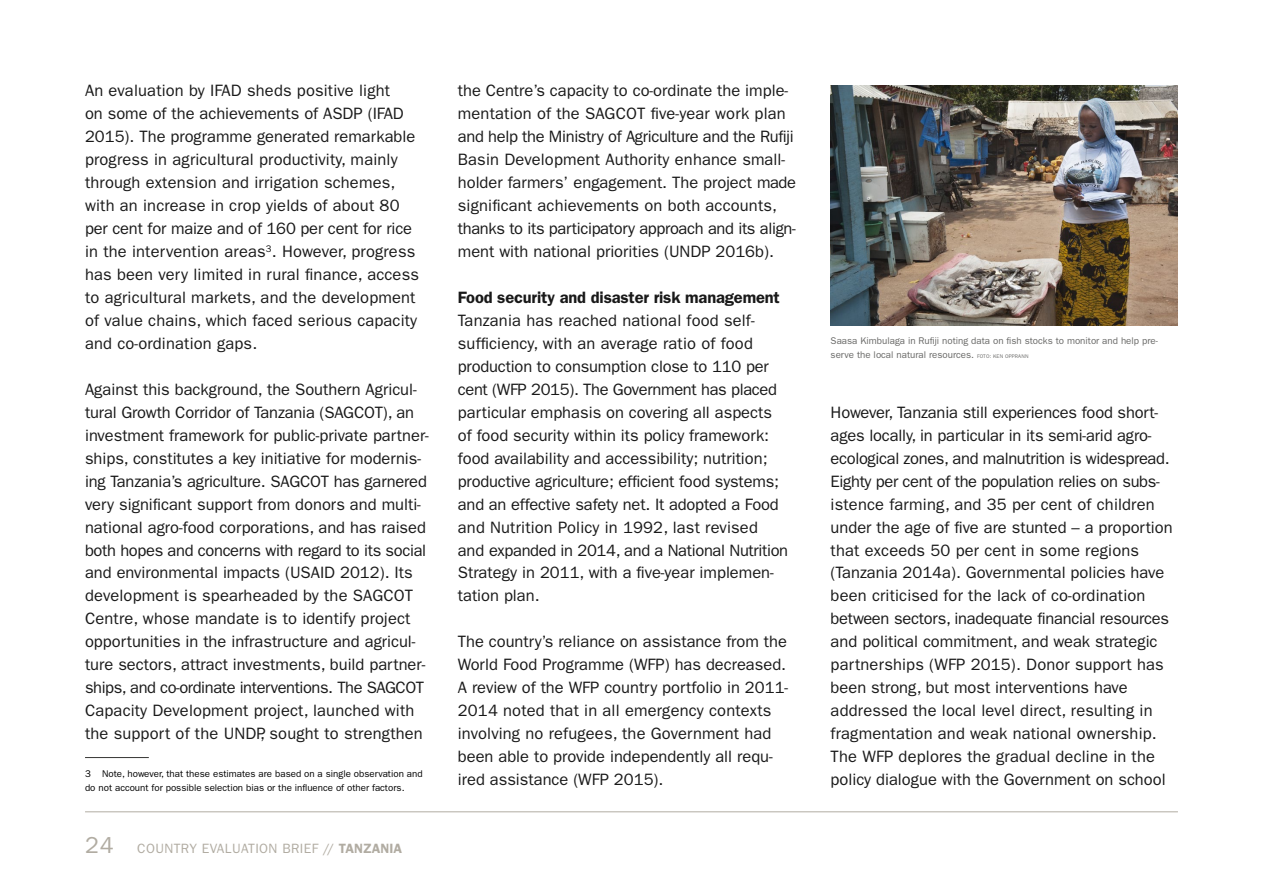
<style>
.page{position:relative;width:1263px;height:893px;background:#fff}
.page>*{position:absolute;margin:0;border:0;box-sizing:border-box;transform-origin:0 0}
.Brødtekst{font:16.5px/23px "ITC Franklin Gothic Std";color:#191919}
.Mellomtittel_nivå_2{font:600 16.5px "ITC Franklin Gothic Std";letter-spacing:-.01em;color:#191919}
.t1{font:13.5px "ITC Franklin Gothic Std";letter-spacing:.03em;color:#b1aca2}
.Fotnote{font:9.75px/13.5px "ITC Franklin Gothic Std";color:#000}
.Bildetekst{font:9.75px/13.5px "ITC Franklin Gothic Std";color:#686866}
.s1{font-size:23.25px}
.s2{font-weight:600}
.s3{font-size:5.25px}
</style>
<div class="page">
<hr style="left:85px;top:757px;width:64px;height:1px;background:#353533">
<img style="left:831px;top:85px;width:347px;height:241px">
<hr style="left:85px;top:811px;width:1093px;height:1px;background:#b1aca2">
<p class="Brødtekst" style="left:85px;top:80px;width:335px">An evaluation by IFAD sheds positive light<br>on some of the achievements of ASDP (IFAD 2015). The programme generated remarkable progress in agricultural productivity, mainly through extension and irrigation schemes, with an increase in crop yields of about 80 per cent for maize and of 160 per cent for rice in the intervention areas<sup>3</sup>. However, progress has been very limited in rural finance, access to agricultural markets, and the development of value chains, which faced serious capacity and co-ordination gaps.</p>
<p class="Brødtekst" style="left:85px;top:378px;width:345px">Against this background, the Southern Agricul&shy;tural Growth Corridor of Tanzania (SAGCOT), an investment framework for public-private partner&shy;ships, constitutes a key initiative for modernis&shy;ing Tanzania’s agriculture. SAGCOT has garnered very significant support from donors and multi&shy;national agro-food corporations, and has raised both hopes and concerns with regard to its social and environmental impacts (USAID 2012). Its development is spearheaded by the SAGCOT Centre, whose mandate is to identify project opportunities in the infrastructure and agricul&shy;ture sectors, attract investments, build partner&shy;ships, and co-ordinate interventions. The SAGCOT Capacity Development project, launched with the support of the UNDP, sought to strengthen</p>
<p class="Fotnote" style="left:85px;top:767px;width:339px">3 Note, however, that these estimates are based on a single observation and do not account for possible selection bias or the influence of other factors.</p>
<p class="t1" style="left:85px;top:841px;width:319px"><span class="s1">24</span> COUNTRY EVALUATION BRIEF // <span class="s2">TANZANIA</span></p>
<p class="Brødtekst" style="left:458px;top:80px;width:340px">the Centre’s capacity to co-ordinate the imple&shy;mentation of the SAGCOT five-year work plan and help the Ministry of Agriculture and the Rufiji Basin Development Authority enhance small&shy;holder farmers’ engagement. The project made significant achievements on both accounts, thanks to its participatory approach and its align&shy;ment with national priorities (UNDP 2016b).</p>
<p class="Mellomtittel_nivå_2" style="left:458px;top:288px;width:323px">Food security and disaster risk management</p>
<p class="Brødtekst" style="left:458px;top:309px;width:332px">Tanzania has reached national food self&shy;sufficiency, with an average ratio of food production to consumption close to 110 per cent (WFP 2015). The Government has placed particular emphasis on covering all aspects of food security within its policy framework: food availability and accessibility; nutrition; productive agriculture; efficient food systems; and an effective safety net. It adopted a Food and Nutrition Policy in 1992, last revised and expanded in 2014, and a National Nutrition Strategy in 2011, with a five-year implemen&shy;tation plan.</p>
<p class="Brødtekst" style="left:458px;top:630px;width:332px">The country’s reliance on assistance from the World Food Programme (WFP) has decreased.<br>A review of the WFP country portfolio in 2011- 2014 noted that in all emergency contexts involving no refugees, the Government had been able to provide independently all requ&shy;ired assistance (WFP 2015).</p>
<p class="Bildetekst" style="left:831px;top:334px;width:329px">Saasa Kimbulaga in Rufiji noting data on fish stocks to monitor and help pre&shy;serve the local natural resources. <span class="s3">FOTO: KEN OPPRANN</span></p>
<p class="Brødtekst" style="left:831px;top:401px;width:344px">However, Tanzania still experiences food short&shy;ages locally, in particular in its semi-arid agro&shy;ecological zones, and malnutrition is widespread.<br>Eighty per cent of the population relies on subs&shy;istence farming, and 35 per cent of children under the age of five are stunted – a proportion that exceeds 50 per cent in some regions (Tanzania 2014a). Governmental policies have been criticised for the lack of co-ordination between sectors, inadequate financial resources and political commitment, and weak strategic partnerships (WFP 2015). Donor support has been strong, but most interventions have addressed the local level direct, resulting in fragmentation and weak national ownership.<br>The WFP deplores the gradual decline in the policy dialogue with the Government on school</p>
</div>
